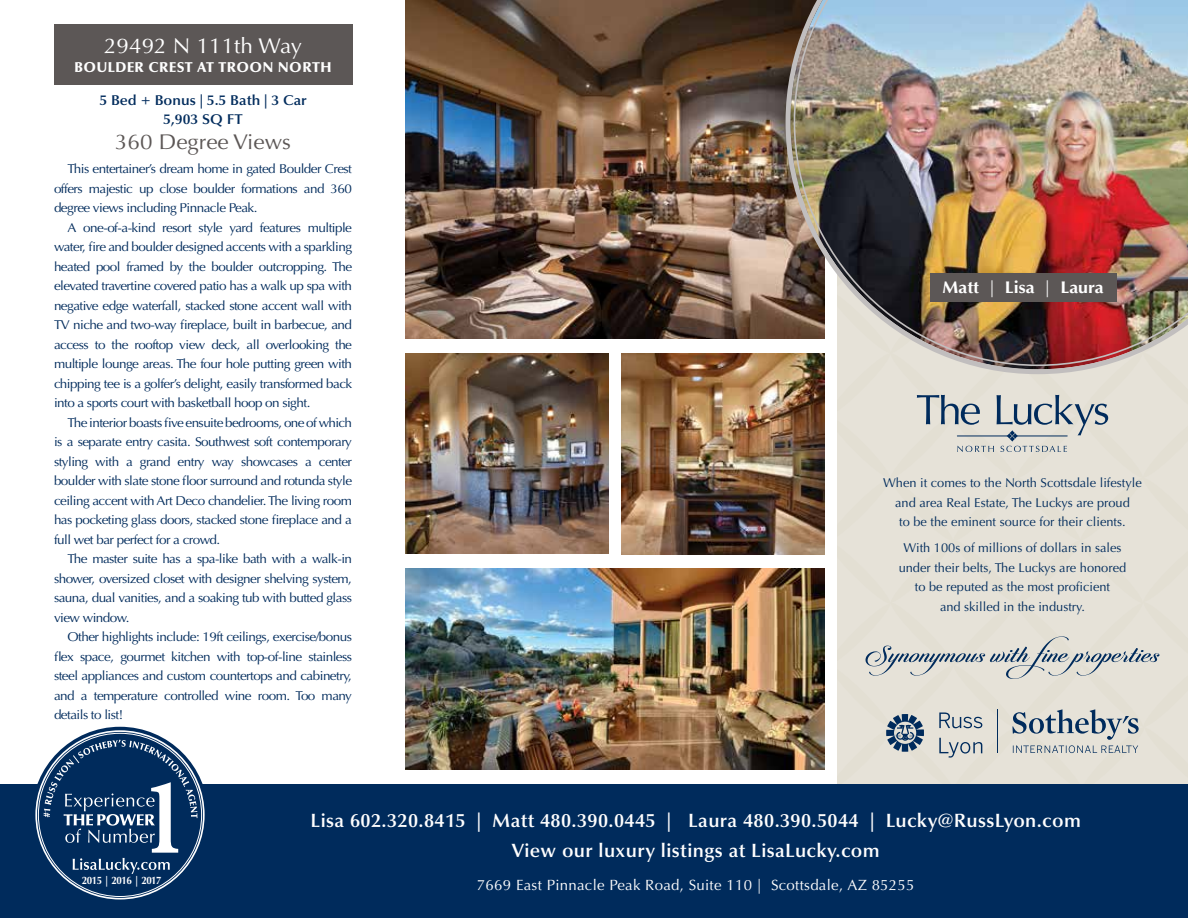
<style>
.page{position:relative;width:1188px;height:918px;background:#fff}
.page>*{position:absolute;margin:0;border:0;box-sizing:border-box;transform-origin:0 0}
.t1{font:21.3px "Optima";color:#fff;scale:1.05 1}
.t2{font:21.3px "Optima";color:#5c5756;scale:1.05 1}
.t3{font:600 19.35px/30px "Optima";letter-spacing:.02em;color:#fff;text-align:center}
.t4{font:700 16.95px "Optima";color:#fff;scale:1.05 1}
.t5{font:14.85px "Optima";letter-spacing:.02em;color:#fff}
.t6{font:600 14.25px/19.5px "Optima";color:#002b5c;text-align:center;scale:1.05 1}
.t7{font:900 14.25px "Optima";letter-spacing:.03em;color:#fff}
.t8{font:12.9px/19.5px "Optima";letter-spacing:-.04em;color:#002b5c;text-align:justify;scale:1.05 1}
.t9{font:12.9px/19.5px "Optima";color:#002b5c;text-align:center}
.t10{font:700 10.8px "Optima";letter-spacing:-.05em;color:#fff;scale:.91 1}
.s1{font-weight:400}
</style>
<div class="page">
<img style="left:405px;top:0;width:381px;height:338px">
<img style="left:794px;top:0;width:394px;height:366px">
<div style="left:0;top:784px;width:1188px;height:134px;background:#002b5c"></div>
<svg style="left:837px;top:230px;width:351px;height:554px;background:#c8bdb3"></svg>
<svg style="left:32px;top:727px;width:176px;height:176px"></svg>
<svg style="left:44px;top:740px;width:153px;height:134px"></svg>
<div style="left:54px;top:24px;width:298px;height:60px;background:#5c5756"></div>
<img style="left:405px;top:569px;width:419px;height:201px">
<img style="left:405px;top:353px;width:203px;height:201px">
<img style="left:621px;top:354px;width:203px;height:200px">
<h1 class="t1" style="left:104px;top:33px;width:190px">29492 N 111th Way</h1>
<p class="t7" style="left:74px;top:59px;width:259px">BOULDER CREST AT TROON NORTH</p>
<p class="t6" style="left:99px;top:91px;width:199px">5 Bed + Bonus | 5.5 Bath | 3 Car<br>5,903 SQ FT</p>
<h1 class="t2" style="left:115px;top:130px;width:169px">360 Degree Views</h1>
<p class="t8" style="left:54px;top:159px;width:285px;text-indent:14px">This entertainer’s dream home in gated Boulder Crest offers majestic up close boulder formations and 360 degree views including Pinnacle Peak.</p>
<p class="t8" style="left:54px;top:218px;width:285px;text-indent:14px">A one-of-a-kind resort style yard features multiple water, fire and boulder designed accents with a sparkling heated pool framed by the boulder outcropping. The elevated travertine covered patio has a walk up spa with negative edge waterfall, stacked stone accent wall with TV niche and two-way fireplace, built in barbecue, and access to the rooftop view deck, all overlooking the multiple lounge areas. The four hole putting green with chipping tee is a golfer’s delight, easily transformed back into a sports court with basketball hoop on sight.</p>
<p class="t8" style="left:54px;top:413px;width:285px;text-indent:14px">The interior boasts five ensuite bedrooms, one of which is a separate entry casita. Southwest soft contemporary styling with a grand entry way showcases a center boulder with slate stone floor surround and rotunda style ceiling accent with Art Deco chandelier. The living room has pocketing glass doors, stacked stone fireplace and a full wet bar perfect for a crowd.</p>
<p class="t8" style="left:54px;top:549px;width:285px;text-indent:14px">The master suite has a spa-like bath with a walk-in shower, oversized closet with designer shelving system, sauna, dual vanities, and a soaking tub with butted glass view window.</p>
<p class="t8" style="left:54px;top:627px;width:285px;text-indent:14px">Other highlights include: 19ft ceilings, exercise/bonus flex space, gourmet kitchen with top-of-line stainless steel appliances and custom countertops and cabinetry, and a temperature controlled wine room. Too many details to list!</p>
<h3 class="t4" style="left:943px;top:277px;width:155px">Matt <span class="s1">|</span> Lisa <span class="s1">|</span> Laura</h3>
<p class="t9" style="left:883px;top:473px;width:260px">When it comes to the North Scottsdale lifestyle and area Real Estate, The Luckys are proud<br>to be the eminent source for their clients.</p>
<p class="t9" style="left:899px;top:538px;width:229px">With 100s of millions of dollars in sales under their belts, The Luckys are honored to be reputed as the most proficient<br>and skilled in the industry.</p>
<p class="t10" style="left:82px;top:874px;width:89px">2015 | 2016 | 2017</p>
<h2 class="t3" style="left:311px;top:805px;width:772px">Lisa 602.320.8415 | Matt 480.390.0445 | Laura 480.390.5044 | Lucky@RussLyon.com<br>View our luxury listings at LisaLucky.com</h2>
<p class="t5" style="left:477px;top:876px;width:439px">7669 East Pinnacle Peak Road, Suite 110 | Scottsdale, AZ 85255</p>
</div>
